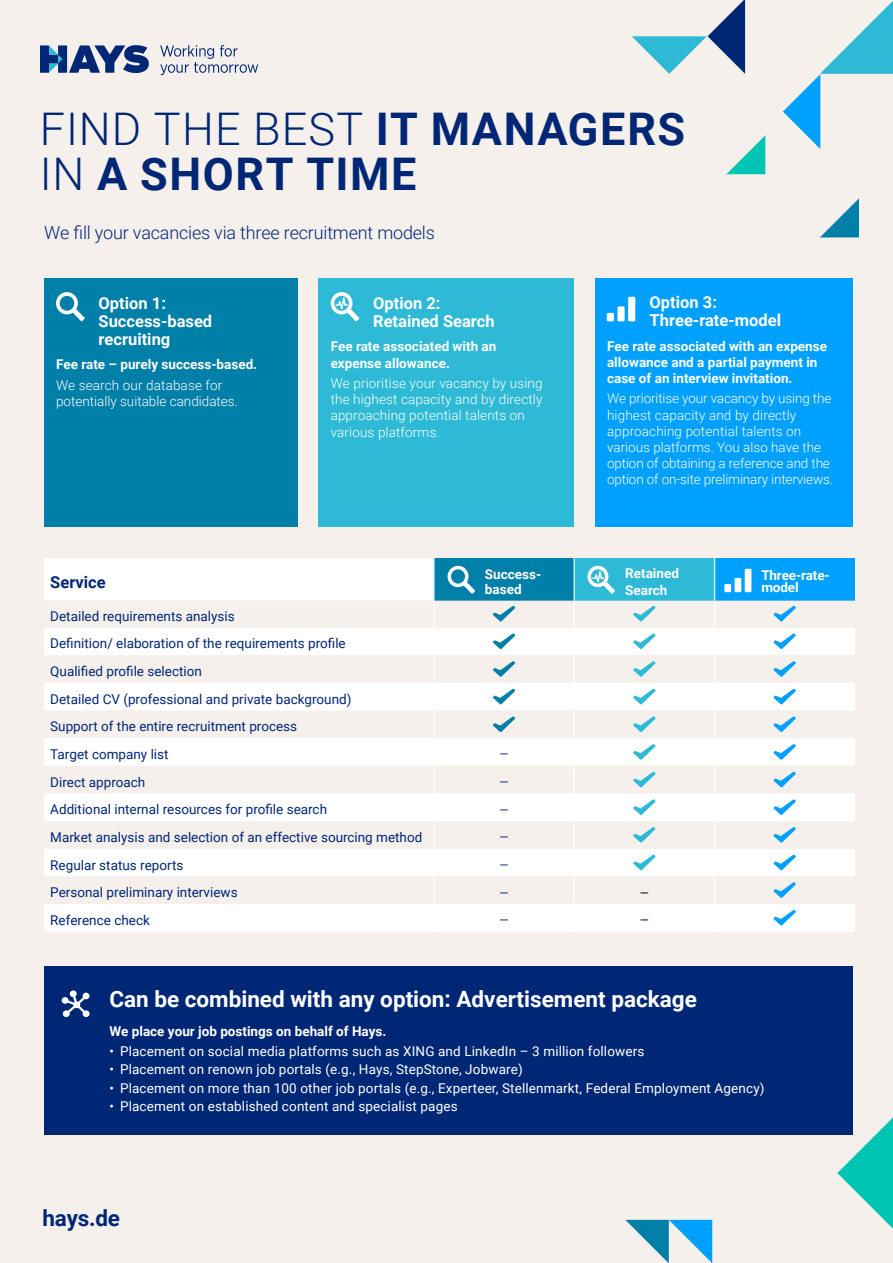
<style>
.page{position:relative;width:893px;height:1263px;background:#f5f0eb}
.page>*{position:absolute;margin:0;border:0;box-sizing:border-box;transform-origin:0 0}
.Main_title_medium_Ha{font:700 45px/45px "Roboto";letter-spacing:.035em;color:#002776}
.t1{font:700 22.5px "Roboto";color:#fff}
.Absatzformat_3{font:700 22.5px "Roboto";letter-spacing:-.01em;color:#002776}
.t2{font:300 18px "Roboto";letter-spacing:-.01em;color:#002776}
.t3{font:18px "Minion Pro";color:#002776}
.t4{font:18px "Minion Pro";color:#000}
.t5{font:700 16.5px/18px "Roboto";color:#fff}
.t6{font:700 16.5px "Roboto";color:#002776}
.t7{font:13.5px "Roboto";color:#002776}
.Bodycopy_8pt{font:13.5px "Roboto";letter-spacing:.01em;color:#fff}
.Bodycopy_8pt-2{font:700 13.5px/16.2px "Roboto";color:#fff}
.Bodycopy_8pt-3{font:300 13.5px/16.2px "Roboto";letter-spacing:-.01em;color:#fff}
.Bodycopy_8pt-4{font:300 13.5px/16.2px "Roboto";letter-spacing:.01em;color:#fff}
.s1{font-weight:300}
</style>
<div class="page">
<div style="left:44px;top:966px;width:809px;height:169px;background:#002776"></div>
<div style="left:595px;top:278px;width:258px;height:248px;background:#00a0ff"></div>
<svg style="left:62px;top:990px;width:28px;height:27px"></svg>
<div style="left:44px;top:558px;width:811px;height:373px;background:#fff"></div>
<div style="left:434px;top:558px;width:140px;height:43px;background:#007fa9"></div>
<div style="left:574px;top:558px;width:141px;height:43px;background:#2ebad7"></div>
<div style="left:715px;top:558px;width:140px;height:43px;background:#00a0ff"></div>
<svg style="left:44px;top:601px;width:389px;height:26px"></svg>
<svg style="left:435px;top:601px;width:420px;height:303px"></svg>
<svg style="left:44px;top:627px;width:389px;height:304px;fill:#fff"></svg>
<hr style="left:433px;top:601px;width:2px;height:26px;background:#fff">
<hr style="left:433px;top:627px;width:2px;height:28px;background:#fff">
<hr style="left:433px;top:655px;width:2px;height:28px;background:#fff">
<hr style="left:433px;top:683px;width:2px;height:27px;background:#fff">
<hr style="left:433px;top:710px;width:2px;height:28px;background:#fff">
<hr style="left:433px;top:738px;width:2px;height:28px;background:#fff">
<hr style="left:433px;top:766px;width:2px;height:27px;background:#fff">
<hr style="left:433px;top:793px;width:2px;height:28px;background:#fff">
<hr style="left:433px;top:821px;width:2px;height:28px;background:#fff">
<hr style="left:433px;top:849px;width:2px;height:27px;background:#fff">
<hr style="left:433px;top:876px;width:2px;height:28px;background:#fff">
<hr style="left:433px;top:904px;width:2px;height:27px;background:#fff">
<hr style="left:573px;top:601px;width:2px;height:26px;background:#fff">
<hr style="left:573px;top:627px;width:2px;height:28px;background:#fff">
<hr style="left:573px;top:655px;width:2px;height:28px;background:#fff">
<hr style="left:573px;top:683px;width:2px;height:27px;background:#fff">
<hr style="left:573px;top:710px;width:2px;height:28px;background:#fff">
<hr style="left:573px;top:738px;width:2px;height:28px;background:#fff">
<hr style="left:573px;top:766px;width:2px;height:27px;background:#fff">
<hr style="left:573px;top:793px;width:2px;height:28px;background:#fff">
<hr style="left:573px;top:821px;width:2px;height:28px;background:#fff">
<hr style="left:573px;top:849px;width:2px;height:27px;background:#fff">
<hr style="left:573px;top:876px;width:2px;height:28px;background:#fff">
<hr style="left:573px;top:904px;width:2px;height:27px;background:#fff">
<svg style="left:714px;top:601px;width:1px;height:330px"></svg>
<hr style="left:433px;top:558px;width:2px;height:43px;background:#ccecff">
<hr style="left:573px;top:558px;width:2px;height:43px;background:#ccecff">
<hr style="left:714px;top:558px;width:1px;height:43px;background:#ccecff">
<svg style="left:493px;top:606px;width:22px;height:16px"></svg>
<svg style="left:633px;top:606px;width:23px;height:16px"></svg>
<svg style="left:773px;top:606px;width:23px;height:16px"></svg>
<svg style="left:493px;top:633px;width:22px;height:16px"></svg>
<svg style="left:633px;top:633px;width:23px;height:16px"></svg>
<svg style="left:773px;top:633px;width:23px;height:16px"></svg>
<svg style="left:493px;top:661px;width:22px;height:16px"></svg>
<svg style="left:633px;top:661px;width:23px;height:16px"></svg>
<svg style="left:773px;top:661px;width:23px;height:16px"></svg>
<svg style="left:493px;top:689px;width:22px;height:15px"></svg>
<svg style="left:633px;top:689px;width:23px;height:15px"></svg>
<svg style="left:773px;top:689px;width:23px;height:15px"></svg>
<svg style="left:493px;top:716px;width:22px;height:16px"></svg>
<svg style="left:633px;top:716px;width:23px;height:16px"></svg>
<svg style="left:773px;top:716px;width:23px;height:16px"></svg>
<svg style="left:633px;top:744px;width:23px;height:16px"></svg>
<svg style="left:773px;top:744px;width:23px;height:16px"></svg>
<svg style="left:633px;top:772px;width:23px;height:15px"></svg>
<svg style="left:773px;top:772px;width:23px;height:15px"></svg>
<svg style="left:633px;top:799px;width:23px;height:16px"></svg>
<svg style="left:773px;top:799px;width:23px;height:16px"></svg>
<svg style="left:633px;top:827px;width:23px;height:16px"></svg>
<svg style="left:773px;top:827px;width:23px;height:16px"></svg>
<svg style="left:633px;top:854px;width:23px;height:16px"></svg>
<svg style="left:773px;top:854px;width:23px;height:16px"></svg>
<svg style="left:773px;top:882px;width:23px;height:16px"></svg>
<svg style="left:773px;top:910px;width:23px;height:16px"></svg>
<div style="left:319px;top:279px;width:255px;height:248px;background:#2ebad7"></div>
<svg style="left:331px;top:292px;width:28px;height:29px"></svg>
<div style="left:44px;top:279px;width:254px;height:248px;background:#007fa9"></div>
<svg style="left:56px;top:292px;width:29px;height:29px"></svg>
<svg style="left:607px;top:297px;width:28px;height:24px"></svg>
<svg style="left:587px;top:566px;width:28px;height:28px"></svg>
<svg style="left:448px;top:566px;width:27px;height:28px"></svg>
<svg style="left:724px;top:569px;width:27px;height:23px"></svg>
<svg style="left:160px;top:45px;width:98px;height:30px"></svg>
<svg style="left:40px;top:45px;width:109px;height:28px"></svg>
<svg style="left:837px;top:1117px;width:56px;height:112px"></svg>
<svg style="left:625px;top:1220px;width:87px;height:43px"></svg>
<svg style="left:783px;top:1px;width:110px;height:148px"></svg>
<svg style="left:632px;top:0;width:113px;height:74px"></svg>
<svg style="left:726px;top:135px;width:39px;height:39px"></svg>
<svg style="left:820px;top:198px;width:39px;height:39px"></svg>
<p class="Main_title_medium_Ha" style="left:40px;top:104px;width:647px"><span class="s1">FIND THE BEST</span> IT MANAGERS<br><span class="s1">IN</span> A SHORT TIME</p>
<p class="t2" style="left:44px;top:220px;width:392px">We fill your vacancies via three recruitment models</p>
<p class="t5" style="left:99px;top:293px;width:115px">Option 1:<br>Success-based recruiting</p>
<p class="Bodycopy_8pt-2" style="left:56px;top:356px;width:203px">Fee rate – purely success-based.</p>
<p class="Bodycopy_8pt-4" style="left:56px;top:376px;width:183px">We search our database for potentially suitable candidates.</p>
<p class="t5" style="left:373px;top:293px;width:123px">Option 2:<br>Retained Search</p>
<p class="Bodycopy_8pt-2" style="left:331px;top:338px;width:167px">Fee rate associated with an expense allowance.</p>
<p class="Bodycopy_8pt-4" style="left:331px;top:375px;width:213px">We prioritise your vacancy by using the highest capacity and by directly approaching potential talents on various platforms.</p>
<p class="t5" style="left:650px;top:292px;width:133px">Option 3:<br>Three-rate-model</p>
<p class="Bodycopy_8pt-2" style="left:607px;top:337px;width:221px">Fee rate associated with an expense allowance and a partial payment in case of an interview invitation.</p>
<p class="Bodycopy_8pt-3" style="left:607px;top:390px;width:227px">We prioritise your vacancy by using the highest capacity and by directly approaching potential talents on various platforms. You also have the option of obtaining a reference and the option of on-site preliminary interviews.</p>
<p class="t6" style="left:50px;top:570px;width:57px">Service</p>
<p class="Bodycopy_8pt-2" style="left:485px;top:566px;width:58px;line-height:15px">Success&shy;based</p>
<p class="Bodycopy_8pt-2" style="left:625px;top:565px;width:55px">Retained<br>Search</p>
<p class="Bodycopy_8pt-2" style="left:761px;top:569px;width:70px;line-height:12px">Three-rate&shy;model</p>
<p class="t7" style="left:50px;top:606px;width:186px">Detailed requirements analysis</p>
<p class="t7" style="left:50px;top:634px;width:297px">Definition/ elaboration of the requirements profile</p>
<p class="t7" style="left:50px;top:662px;width:153px">Qualified profile selection</p>
<p class="t7" style="left:50px;top:689px;width:303px">Detailed CV (professional and private background)</p>
<p class="t7" style="left:50px;top:717px;width:248px">Support of the entire recruitment process</p>
<p class="t7" style="left:50px;top:745px;width:120px">Target company list</p>
<p class="t3" style="left:499px;top:741px;width:11px">–</p>
<p class="t7" style="left:50px;top:772px;width:97px">Direct approach</p>
<p class="t3" style="left:499px;top:768px;width:11px">–</p>
<p class="t7" style="left:50px;top:800px;width:278px">Additional internal resources for profile search</p>
<p class="t3" style="left:499px;top:796px;width:11px">–</p>
<p class="t7" style="left:50px;top:828px;width:374px">Market analysis and selection of an effective sourcing method</p>
<p class="t3" style="left:499px;top:823px;width:11px">–</p>
<p class="t7" style="left:50px;top:855px;width:135px">Regular status reports</p>
<p class="t3" style="left:499px;top:851px;width:11px">–</p>
<p class="t7" style="left:50px;top:883px;width:189px">Personal preliminary interviews</p>
<p class="t3" style="left:499px;top:879px;width:11px">–</p>
<p class="t4" style="left:640px;top:879px;width:11px">–</p>
<p class="t7" style="left:50px;top:910px;width:101px">Reference check</p>
<p class="t3" style="left:499px;top:906px;width:11px">–</p>
<p class="t4" style="left:640px;top:906px;width:11px">–</p>
<p class="t1" style="left:109px;top:983px;width:589px">Can be combined with any option: Advertisement package</p>
<p class="Bodycopy_8pt-2" style="left:109px;top:1022px;width:279px">We place your job postings on behalf of Hays.</p>
<p class="Bodycopy_8pt" style="left:109px;top:1042px;width:537px">• Placement on social media platforms such as XING and LinkedIn – 3 million followers</p>
<p class="Bodycopy_8pt" style="left:109px;top:1060px;width:415px">• Placement on renown job portals (e.g., Hays, StepStone, Jobware)</p>
<p class="Bodycopy_8pt" style="left:109px;top:1078px;width:657px">• Placement on more than 100 other job portals (e.g., Experteer, Stellenmarkt, Federal Employment Agency)</p>
<p class="Bodycopy_8pt" style="left:109px;top:1097px;width:350px">• Placement on established content and specialist pages</p>
<p class="Absatzformat_3" style="left:43px;top:1202px;width:79px">hays.de</p>
</div>
